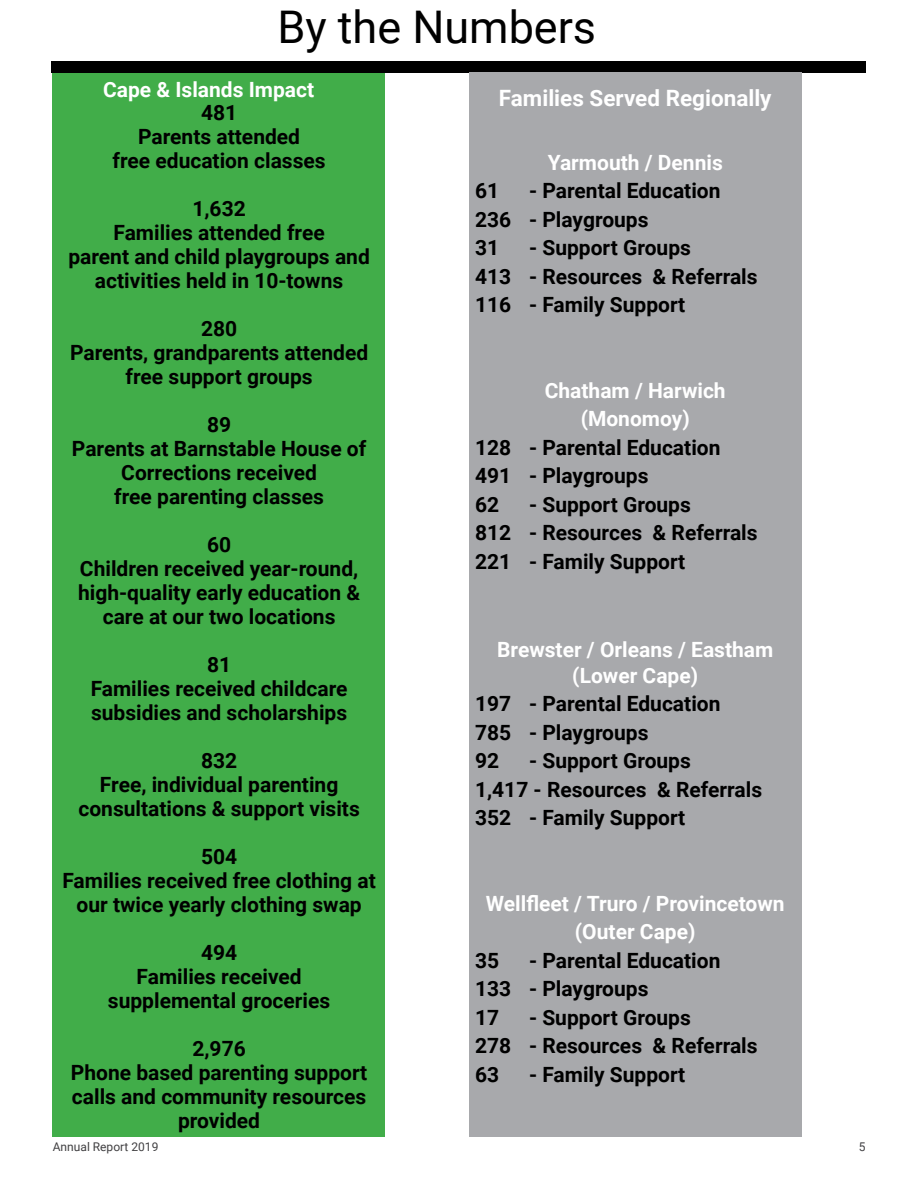
<style>
.page{position:relative;width:918px;height:1188px;background:#fff}
.page>*{position:absolute;margin:0;border:0;box-sizing:border-box;transform-origin:0 0}
.t1{font:45px "Roboto";color:#000}
.t2{font:700 22.5px "Roboto";color:#fff}
.t3{font:700 21px/24px "Roboto";color:#000;text-align:center}
.t4{font:700 21px/28.5px "Roboto";color:#fff;text-align:center}
.t5{font:12px "Roboto";color:#414042}
</style>
<div class="page">
<div style="left:52px;top:72px;width:333px;height:1065px;background:#41ad49"></div>
<div style="left:51px;top:61px;width:814px;height:11px;background:#000"></div>
<div style="left:469px;top:72px;width:332px;height:1065px;background:#a8a9ac"></div>
<h1 class="t1" style="left:277px;top:-5px;width:320px">By the Numbers</h1>
<p class="t4" style="left:103px;top:74px;width:213px">Cape &amp; Islands Impact</p>
<p class="t3" style="left:113px;top:100px;width:215px">481<br>Parents attended<br>free education classes</p>
<p class="t3" style="left:68px;top:196px;width:303px">1,632<br>Families attended free<br>parent and child playgroups and activities held in 10-towns</p>
<p class="t3" style="left:70px;top:316px;width:300px">280<br>Parents, grandparents attended free support groups</p>
<p class="t3" style="left:72px;top:412px;width:296px">89<br>Parents at Barnstable House of<br>Corrections received<br>free parenting classes</p>
<p class="t3" style="left:78px;top:532px;width:284px">60<br>Children received year-round, high-quality early education &amp; care at our two locations</p>
<p class="t3" style="left:91px;top:652px;width:258px">81<br>Families received childcare subsidies and scholarships</p>
<p class="t3" style="left:78px;top:748px;width:283px">832<br>Free, individual parenting consultations &amp; support visits</p>
<p class="t3" style="left:63px;top:844px;width:315px">504<br>Families received free clothing at our twice yearly clothing swap</p>
<p class="t3" style="left:108px;top:940px;width:224px">494<br>Families received supplemental groceries</p>
<p class="t3" style="left:71px;top:1036px;width:298px">2,976<br>Phone based parenting support calls and community resources provided</p>
<p class="t2" style="left:499px;top:82px;width:274px">Families Served Regionally</p>
<p class="t4" style="left:548px;top:147px;width:177px">Yarmouth / Dennis</p>
<p class="t3" style="left:475px;top:176px;width:247px;line-height:28.5px;text-align:left;text-indent:54px">- Parental Education<br>236 - Playgroups<br>31</p>
<p class="t3" style="left:475px;top:178px;width:26px">61</p>
<p class="t3" style="left:475px;top:233px;width:284px;line-height:28.5px;text-align:left;text-indent:54px">- Support Groups<br>413 - Resources &amp; Referrals<br>116 - Family Support</p>
<p class="t4" style="left:545px;top:375px;width:182px">Chatham / Harwich (Monomoy)</p>
<p class="t3" style="left:475px;top:432px;width:247px;line-height:28.5px;text-align:left">128 - Parental Education<br>491 - Playgroups<br>62</p>
<p class="t3" style="left:475px;top:489px;width:284px;line-height:28.5px;text-align:left;text-indent:54px">- Support Groups<br>812 - Resources &amp; Referrals<br>221 - Family Support</p>
<p class="t4" style="left:497px;top:636px;width:278px;line-height:25.5px">Brewster / Orleans / Eastham (Lower Cape)</p>
<p class="t3" style="left:475px;top:689px;width:247px;line-height:28.5px;text-align:left">197 - Parental Education<br>785 - Playgroups<br>92</p>
<p class="t3" style="left:475px;top:746px;width:289px;line-height:28.5px;text-align:left;text-indent:54px">- Support Groups<br>1,417 - Resources &amp; Referrals<br>352 - Family Support</p>
<p class="t4" style="left:486px;top:888px;width:300px">Wellfleet / Truro / Provincetown (Outer Cape)</p>
<p class="t3" style="left:475px;top:947px;width:26px">35</p>
<p class="t3" style="left:475px;top:945px;width:247px;line-height:28.5px;text-align:left;text-indent:54px">- Parental Education<br>133 - Playgroups<br>17</p>
<p class="t3" style="left:475px;top:1002px;width:284px;line-height:28.5px;text-align:left;text-indent:54px">- Support Groups<br>278 - Resources &amp; Referrals<br>63</p>
<p class="t3" style="left:529px;top:1061px;width:158px">- Family Support</p>
<p class="t5" style="left:53px;top:1138px;width:107px">Annual Report 2019</p>
<p class="t5" style="left:859px;top:1138px;width:8px">5</p>
</div>
